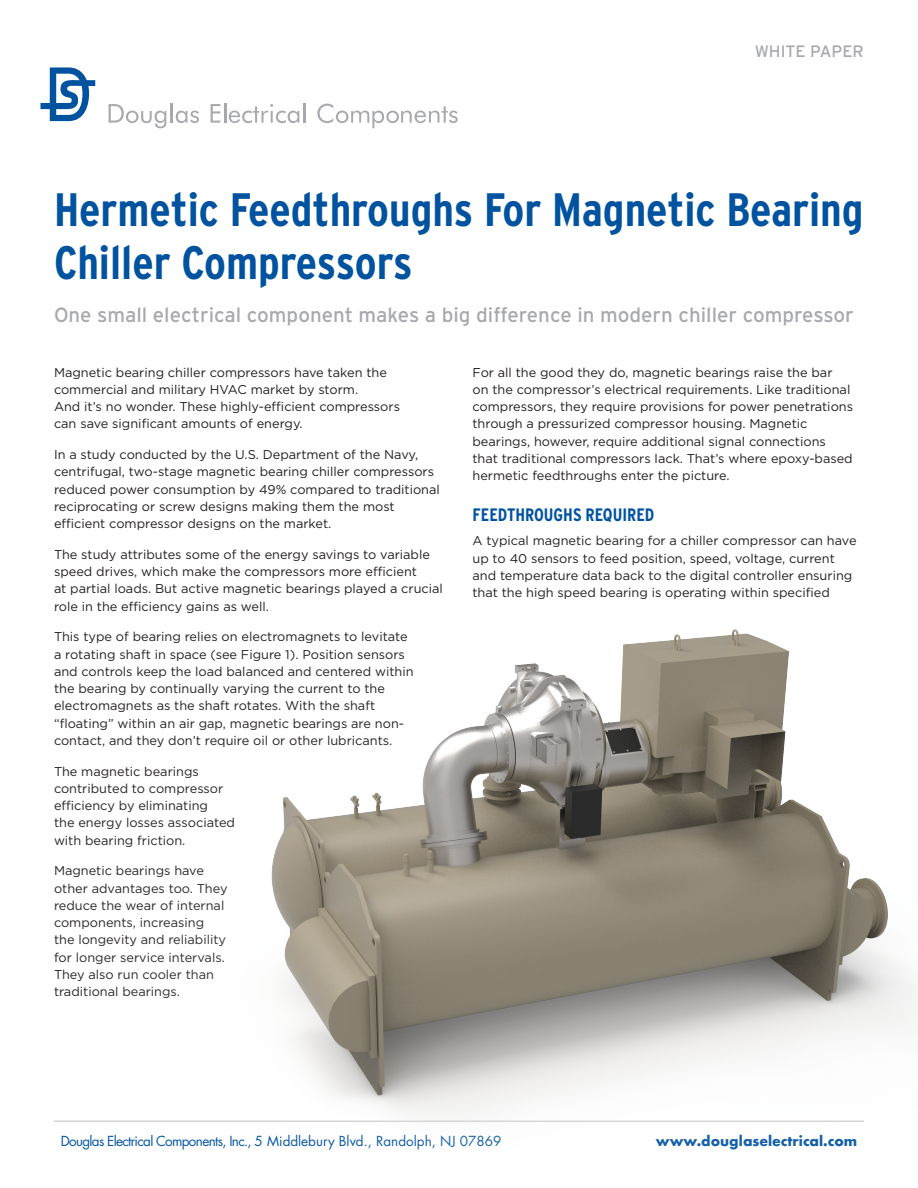
<style>
.page{position:relative;width:918px;height:1188px;background:#fff}
.page>*{position:absolute;margin:0;border:0;box-sizing:border-box;transform-origin:0 0}
.t1{font:700 condensed 46.8px/52.5px "Interstate";color:#0153a0}
.t2{font:20.55px "Interstate";color:#a8a9ad}
.t3{font:700 condensed 18px "Interstate";color:#0153a0}
.t4{font:16.5px "Interstate";color:#a8a9ad}
.t5{font:13.5px "Futura";letter-spacing:-.05em;color:#0153a0}
.t6{font:700 13.5px "Futura";color:#0153a0}
.t7{font:12.75px/17.2px "Gotham";color:#231f20}
</style>
<div class="page">
<svg style="left:109px;top:104px;width:57px;height:24px"></svg>
<hr style="left:170px;top:103px;width:2px;height:20px;background:#a8a9ad">
<svg style="left:176px;top:111px;width:23px;height:12px"></svg>
<svg style="left:211px;top:104px;width:9px;height:19px"></svg>
<hr style="left:224px;top:103px;width:2px;height:20px;background:#a8a9ad">
<svg style="left:229px;top:104px;width:70px;height:19px"></svg>
<hr style="left:303px;top:103px;width:2px;height:20px;background:#a8a9ad">
<svg style="left:317px;top:104px;width:141px;height:24px"></svg>
<svg style="left:41px;top:68px;width:54px;height:53px"></svg>
<img style="left:54px;top:629px;width:864px;height:493px">
<p class="t4" style="left:755px;top:42px;width:111px">WHITE PAPER</p>
<h1 class="t1" style="left:54px;top:183px;width:811px">Hermetic Feedthroughs For Magnetic Bearing<br>Chiller Compressors</h1>
<h2 class="t2" style="left:54px;top:303px;width:801px">One small electrical component makes a big difference in modern chiller compressor</h2>
<p class="t7" style="left:54px;top:363px;width:348px">Magnetic bearing chiller compressors have taken the commercial and military HVAC market by storm.<br>And it’s no wonder. These highly-efficient compressors can save significant amounts of energy.</p>
<p class="t7" style="left:54px;top:446px;width:387px">In a study conducted by the U.S. Department of the Navy, centrifugal, two-stage magnetic bearing chiller compressors reduced power consumption by 49% compared to traditional reciprocating or screw designs making them the most efficient compressor designs on the market.</p>
<p class="t7" style="left:54px;top:546px;width:390px">The study attributes some of the energy savings to variable speed drives, which make the compressors more efficient<br>at partial loads. But active magnetic bearings played a crucial role in the efficiency gains as well.</p>
<p class="t7" style="left:54px;top:628px;width:361px">This type of bearing relies on electromagnets to levitate a rotating shaft in space (see Figure 1). Position sensors and controls keep the load balanced and centered within the bearing by continually varying the current to the electromagnets as the shaft rotates. With the shaft “floating” within an air gap, magnetic bearings are non&shy;contact, and they don’t require oil or other lubricants.</p>
<p class="t7" style="left:54px;top:762px;width:183px">The magnetic bearings contributed to compressor efficiency by eliminating<br>the energy losses associated with bearing friction.</p>
<p class="t7" style="left:54px;top:862px;width:175px">Magnetic bearings have other advantages too. They reduce the wear of internal components, increasing the longevity and reliability for longer service intervals.<br>They also run cooler than traditional bearings.</p>
<p class="t7" style="left:473px;top:363px;width:382px">For all the good they do, magnetic bearings raise the bar<br>on the compressor’s electrical requirements. Like traditional compressors, they require provisions for power penetrations through a pressurized compressor housing. Magnetic bearings, however, require additional signal connections that traditional compressors lack. That’s where epoxy-based hermetic feedthroughs enter the picture.</p>
<h3 class="t3" style="left:472px;top:505px;width:184px">FEEDTHROUGHS REQUIRED</h3>
<p class="t7" style="left:472px;top:532px;width:386px">A typical magnetic bearing for a chiller compressor can have up to 40 sensors to feed position, speed, voltage, current and temperature data back to the digital controller ensuring that the high speed bearing is operating within specified</p>
<p class="t5" style="left:61px;top:1132px;width:442px">Douglas Electrical Components, Inc., 5 Middlebury Blvd., Randolph, NJ 07869</p>
<p class="t6" style="left:656px;top:1131px;width:203px">www.douglaselectrical.com</p>
</div>
